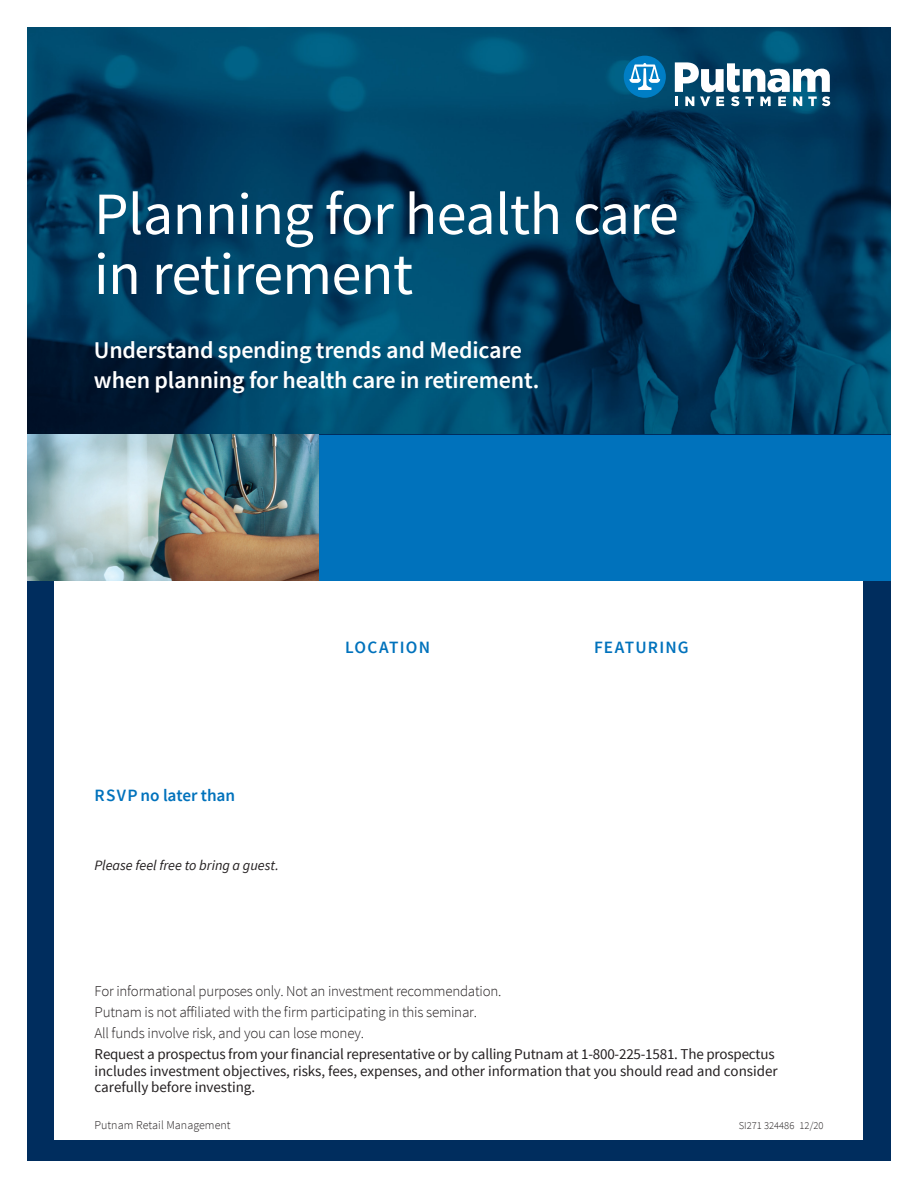
<style>
.page{position:relative;width:918px;height:1188px;background:#fff}
.page>*{position:absolute;margin:0;border:0;box-sizing:border-box;transform-origin:0 0}
.Headline{font:60px/60px "Source Sans Pro";letter-spacing:-.01em;color:#fff}
.subhead{font:600 24px/30px "Source Sans Pro";letter-spacing:-.01em;color:#fff}
.t1{font:600 17.25px "Source Sans Pro";letter-spacing:.065em;color:#0072bc}
.t2{font:600 17.25px "Source Sans Pro";letter-spacing:-.005em;color:#0072bc}
.Foot_PC{font:15px/16.5px "Source Sans Pro";letter-spacing:-.005em;color:#231f20}
.Foot_PC-2{font:300 15px "Source Sans Pro";letter-spacing:-.015em;color:#231f20}
.Notes{font:italic 14.25px "Source Sans Pro";color:#231f20}
.t3{font:300 12px "Source Sans Pro";color:#231f20}
.t4{font:300 10.5px "Source Sans Pro";color:#231f20}
</style>
<div class="page">
<img style="left:27px;top:27px;width:864px;height:408px">
<div style="left:27px;top:435px;width:864px;height:726px;background:#002d5e"></div>
<div style="left:54px;top:435px;width:809px;height:704px;background:#fff"></div>
<div style="left:318px;top:435px;width:573px;height:146px;background:#0072bc"></div>
<img style="left:27px;top:435px;width:291px;height:146px">
<svg style="left:624px;top:56px;width:42px;height:42px;background:#2c8abd"></svg>
<svg style="left:675px;top:62px;width:155px;height:44px"></svg>
<p class="Headline" style="left:94px;top:185px;width:586px">Planning for health care in retirement</p>
<p class="subhead" style="left:94px;top:335px;width:447px">Understand spending trends and Medicare when planning for health care in retirement.</p>
<h1 class="t2" style="left:94px;top:785px;width:142px">RSVP no later than</h1>
<p class="Notes" style="left:94px;top:856px;width:186px">Please feel free to bring a guest.</p>
<h1 class="t1" style="left:345px;top:636px;width:86px">LOCATION</h1>
<h1 class="t1" style="left:594px;top:636px;width:96px">FEATURING</h1>
<p class="Foot_PC-2" style="left:94px;top:982px;width:408px">For informational purposes only. Not an investment recommendation.</p>
<p class="Foot_PC-2" style="left:94px;top:1003px;width:384px">Putnam is not affiliated with the firm participating in this seminar.</p>
<p class="Foot_PC-2" style="left:94px;top:1024px;width:271px">All funds involve risk, and you can lose money.</p>
<p class="Foot_PC" style="left:94px;top:1046px;width:685px">Request a prospectus from your financial representative or by calling Putnam at 1-800-225-1581. The prospectus includes investment objectives, risks, fees, expenses, and other information that you should read and consider carefully before investing.</p>
<p class="t3" style="left:94px;top:1118px;width:138px">Putnam Retail Management</p>
<p class="t4" style="left:739px;top:1119px;width:86px">SI271 324486 12/20</p>
</div>
